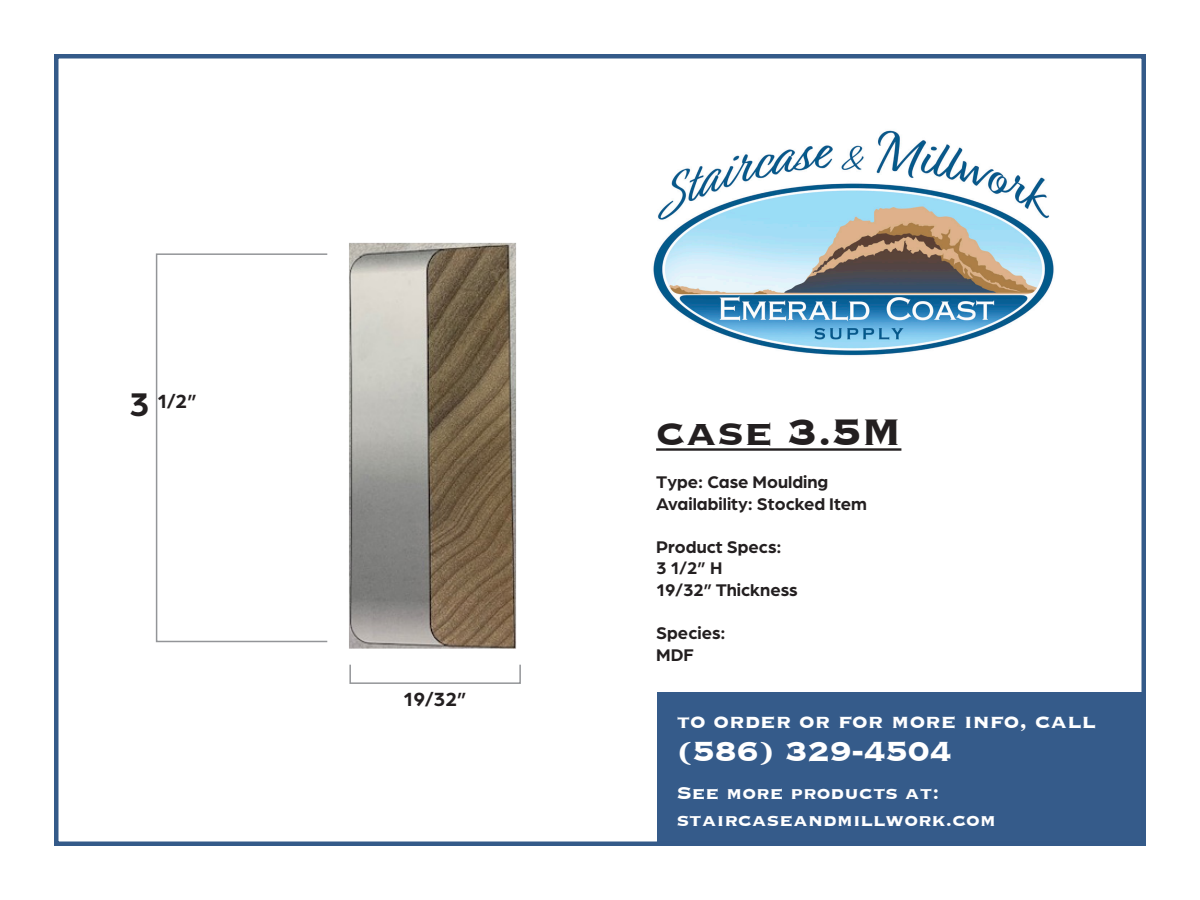
<style>
.page{position:relative;width:1200px;height:900px;background:#fff}
.page>*{position:absolute;margin:0;border:0;box-sizing:border-box;transform-origin:0 0}
.t1{font:700 48px "Copperplate";color:#231f20}
.t2{font:700 36px "Copperplate";color:#fff}
.t3{font:700 25.5px "Copperplate";color:#fff}
.t4{font:700 22.5px "Copperplate";color:#fff}
.t5{font:700 20.4px "Arboria";color:#231f20}
.t6{font:700 18px/21.6px "Arboria";color:#231f20}
.s1{font-size:34.95px}
.s2{font-size:24px}
</style>
<div class="page">
<div style="left:658px;top:693px;width:488px;height:153px;background:#355b8a"></div>
<div style="left:54px;top:54px;width:1092px;height:792px;border:4px solid #345a89"></div>
<div style="left:156px;top:253px;width:172px;height:389px;border:2px solid #939598"></div>
<div style="left:349px;top:664px;width:172px;height:20px;border:2px solid #939598"></div>
<hr style="left:656px;top:448px;width:245px;height:3px;background:#231f20">
<img style="left:653px;top:130px;width:401px;height:226px">
<img style="left:317px;top:242px;width:204px;height:432px">
<p class="t5" style="left:129px;top:387px;width:70px"><span class="s1">3</span> 1/2”</p>
<p class="t5" style="left:403px;top:685px;width:65px">19/32”</p>
<p class="t1" style="left:656px;top:401px;width:247px">case 3.5M</p>
<p class="t6" style="left:656px;top:470px;width:174px">Type: Case Moulding</p>
<p class="t6" style="left:656px;top:492px;width:212px">Availability: Stocked Item</p>
<p class="t6" style="left:656px;top:535px;width:127px">Product Specs:</p>
<p class="t6" style="left:656px;top:556px;width:68px">3 1/2” H</p>
<p class="t6" style="left:656px;top:578px;width:143px">19/32” Thickness</p>
<p class="t6" style="left:656px;top:621px;width:71px">Species:<br>MDF</p>
<p class="t3" style="left:677px;top:705px;width:421px"><span class="s2">t</span>o order or for more info, call</p>
<p class="t2" style="left:677px;top:728px;width:276px">(586) 329-4504</p>
<p class="t4" style="left:677px;top:778px;width:264px">See more products at:</p>
<p class="t4" style="left:677px;top:805px;width:321px">staircaseandmillwork.com</p>
</div>
